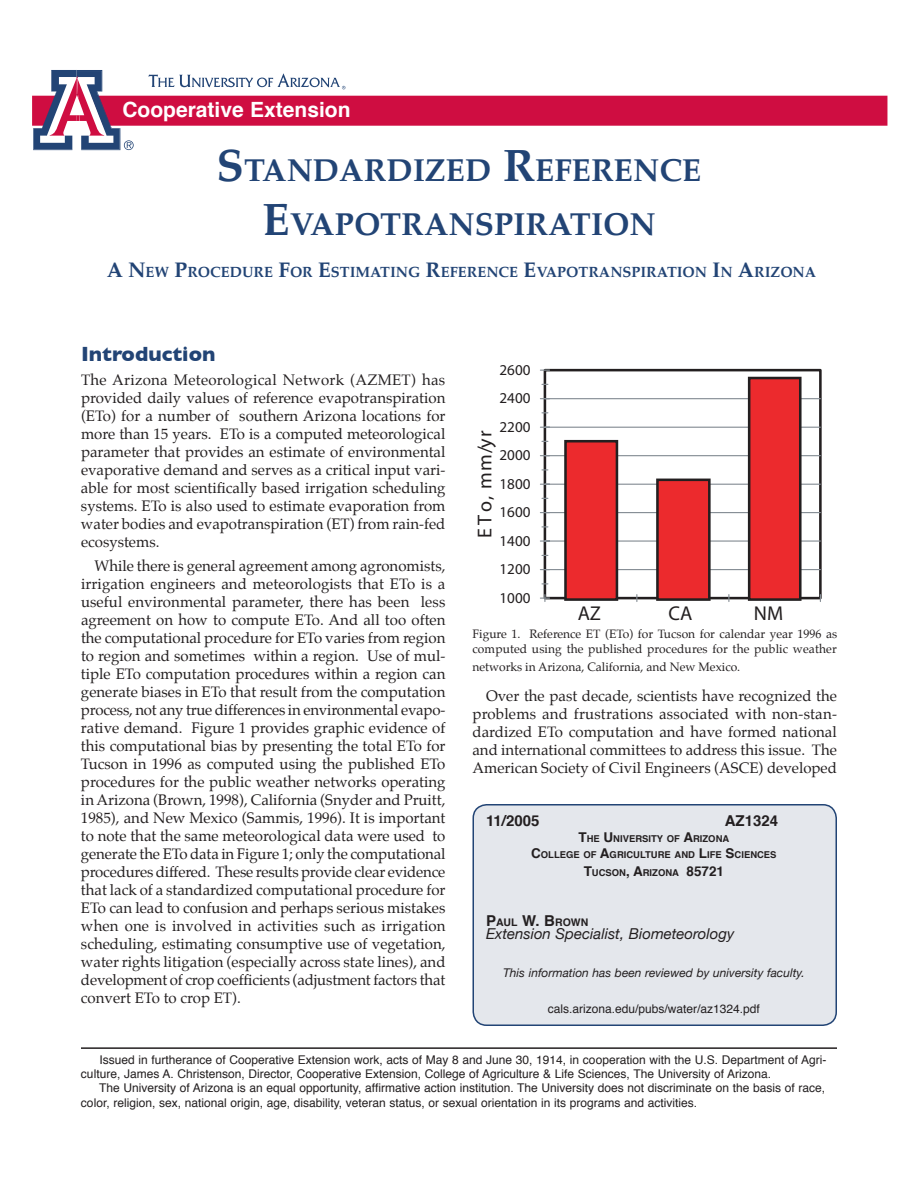
<style>
.page{position:relative;width:918px;height:1188px;background:#fff}
.page>*{position:absolute;margin:0;border:0;box-sizing:border-box;transform-origin:0 0}
.t1{font:700 31.5px/54px "Palatino";color:#224475;text-align:center}
.t2{font:700 21px "Helvetica";color:#fff}
.t3{font:700 21px "Gill Sans";color:#224475}
.t4{font:700 20.1px "Arial";color:#231f20}
.t5{font:700 15.15px "Arial";color:#231f20}
.t6{font:15px/18px "Palatino";color:#231f20;text-align:justify}
.t7{font:italic 15px "Helvetica Neue";color:#231f20}
.t8{font:700 15px "Helvetica";color:#231f20}
.t9{font:700 14.7px "Palatino";color:#224475}
.t10{font:12px/14.4px "Helvetica";color:#231f20}
.t11{font:12px/14.4px "Palatino";color:#231f20}
.t12{font:italic 12px "Helvetica Neue";color:#231f20}
.t13{font:700 10.5px "Helvetica";color:#231f20}
.t14{font:700 9.45px/16.2px "Helvetica";color:#231f20;text-align:center}
.s1{font-size:45px}
.s2{font-size:21px}
.s3{font-size:13.5px}
.s4{font-size:15px}
</style>
<div class="page">
<div style="left:32px;top:96px;width:855px;height:30px;background:#cf0d41"></div>
<svg style="left:32px;top:70px;width:102px;height:81px"></svg>
<div style="left:472px;top:804px;width:365px;height:221px;background:#e4e7ec"></div>
<hr style="left:81px;top:1047px;width:756px;height:2px;background:#231f20">
<svg style="left:148px;top:73px;width:197px;height:16px"></svg>
<div style="left:544px;top:369px;width:278px;height:230px;border:3px solid #231f20"></div>
<hr style="left:545px;top:569px;width:275px;height:1px;background:#878f96">
<hr style="left:545px;top:540px;width:275px;height:2px;background:#878f96">
<hr style="left:545px;top:512px;width:275px;height:1px;background:#878f96">
<hr style="left:545px;top:484px;width:275px;height:1px;background:#878f96">
<hr style="left:545px;top:455px;width:275px;height:1px;background:#878f96">
<hr style="left:545px;top:427px;width:275px;height:1px;background:#878f96">
<hr style="left:545px;top:398px;width:275px;height:1px;background:#878f96">
<svg style="left:540px;top:595px;width:10px;height:7px"></svg>
<div style="left:565px;top:441px;width:52px;height:159px;background:#ec2a2d"></div>
<div style="left:564px;top:440px;width:54px;height:161px;border:3px solid #231f20"></div>
<div style="left:657px;top:480px;width:52px;height:120px;background:#ec2a2d"></div>
<div style="left:656px;top:479px;width:55px;height:122px;border:3px solid #231f20"></div>
<div style="left:749px;top:378px;width:51px;height:222px;background:#ec2a2d"></div>
<div style="left:748px;top:377px;width:54px;height:224px;border:3px solid #231f20"></div>
<h2 class="t2" style="left:122px;top:95px;width:230px">Cooperative Extension</h2>
<h1 class="t1" style="left:217px;top:147px;width:486px"><span class="s1">S</span>TANDARDIZED <span class="s1">R</span>EFERENCE<br><span class="s1">E</span>VAPOTRANSPIRATION</h1>
<p class="t9" style="left:107px;top:263px;width:711px"><span class="s2">A N</span>EW <span class="s2">P</span>ROCEDURE <span class="s2">F</span>OR <span class="s2">E</span>STIMATING <span class="s2">R</span>EFERENCE <span class="s2">E</span>VAPOTRANSPIRATION <span class="s2">I</span>N <span class="s2">A</span>RIZONA</p>
<h2 class="t3" style="left:81px;top:341px;width:136px">Introduction</h2>
<p class="t6" style="left:81px;top:373px;width:366px">The Arizona Meteorological Network (AZMET) has provided daily values of reference evapotranspiration (ETo) for a number of southern Arizona locations for more than 15 years. ETo is a computed meteorological parameter that provides an estimate of environmental evaporative demand and serves as a critical input vari&shy;able for most scientifically based irrigation scheduling systems. ETo is also used to estimate evaporation from water bodies and evapotranspiration (ET) from rain-fed ecosystems.</p>
<p class="t6" style="left:81px;top:558px;width:366px;text-indent:14px">While there is general agreement among agronomists, irrigation engineers and meteorologists that ETo is a useful environmental parameter, there has been less agreement on how to compute ETo. And all too often the computational procedure for ETo varies from region to region and sometimes within a region. Use of mul&shy;tiple ETo computation procedures within a region can generate biases in ETo that result from the computation process, not any true differences in environmental evapo&shy;rative demand. Figure 1 provides graphic evidence of this computational bias by presenting the total ETo for Tucson in 1996 as computed using the published ETo procedures for the public weather networks operating in Arizona (Brown, 1998), California (Snyder and Pruitt, 1985), and New Mexico (Sammis, 1996). It is important to note that the same meteorological data were used to generate the ETo data in Figure 1; only the computational procedures differed. These results provide clear evidence that lack of a standardized computational procedure for ETo can lead to confusion and perhaps serious mistakes when one is involved in activities such as irrigation scheduling, estimating consumptive use of vegetation, water rights litigation (especially across state lines), and development of crop coefficients (adjustment factors that convert ETo to crop ET).</p>
<p class="t5" style="left:500px;top:362px;width:32px">2600</p>
<p class="t5" style="left:500px;top:391px;width:32px">2400</p>
<p class="t5" style="left:500px;top:419px;width:32px">2200</p>
<h3 class="t4" style="left:475px;top:538px;width:110px;rotate:-90deg">E T o m, m ry/</h3>
<p class="t5" style="left:500px;top:448px;width:32px">2000</p>
<p class="t5" style="left:500px;top:476px;width:32px">1800</p>
<p class="t5" style="left:500px;top:505px;width:32px">1600</p>
<p class="t5" style="left:500px;top:533px;width:32px">1400</p>
<p class="t5" style="left:500px;top:562px;width:32px">1200</p>
<p class="t5" style="left:500px;top:590px;width:32px">1000</p>
<h3 class="t4" style="left:578px;top:603px;width:25px">AZ</h3>
<h3 class="t4" style="left:668px;top:603px;width:25px">CA</h3>
<h3 class="t4" style="left:754px;top:603px;width:31px">NM</h3>
<p class="t11" style="left:472px;top:628px;width:366px">Figure 1. Reference ET (ETo) for Tucson for calendar year 1996 as computed using the published procedures for the public weather</p>
<p class="t11" style="left:472px;top:660px;width:269px">networks in Arizona, California, and New Mexico.</p>
<p class="t6" style="left:472px;top:688px;width:366px;text-indent:14px">Over the past decade, scientists have recognized the problems and frustrations associated with non-stan&shy;dardized ETo computation and have formed national and international committees to address this issue. The American Society of Civil Engineers (ASCE) developed</p>
<p class="t8" style="left:486px;top:811px;width:55px">11/2005</p>
<p class="t8" style="left:725px;top:811px;width:55px">AZ1324</p>
<p class="t14" style="left:531px;top:831px;width:247px"><span class="s3">T</span>HE <span class="s3">U</span>NIVERSITY OF <span class="s3">A</span>RIZONA<br><span class="s3">C</span>OLLEGE OF <span class="s3">A</span>GRICULTURE AND <span class="s3">L</span>IFE <span class="s3">S</span>CIENCES</p>
<p class="t14" style="left:584px;top:866px;width:142px"><span class="s3">T</span>UCSON<span class="s3">, A</span>RIZONA <span class="s3">85721</span></p>
<p class="t13" style="left:486px;top:915px;width:104px"><span class="s4">P</span>AUL <span class="s4">W. B</span>ROWN</p>
<p class="t7" style="left:486px;top:925px;width:250px">Extension Specialist, Biometeorology</p>
<p class="t12" style="left:503px;top:966px;width:303px">This information has been reviewed by university faculty.</p>
<p class="t10" style="left:548px;top:1003px;width:214px">cals.arizona.edu/pubs/water/az1324.pdf</p>
<p class="t10" style="left:81px;top:1053px;width:747px;text-indent:18px">Issued in furtherance of Cooperative Extension work, acts of May 8 and June 30, 1914, in cooperation with the U.S. Department of Agri&shy;culture, James A. Christenson, Director, Cooperative Extension, College of Agriculture &amp; Life Sciences, The University of Arizona.</p>
<p class="t10" style="left:81px;top:1082px;width:746px;text-indent:18px">The University of Arizona is an equal opportunity, affirmative action institution. The University does not discriminate on the basis of race, color, religion, sex, national origin, age, disability, veteran status, or sexual orientation in its programs and activities.</p>
</div>
